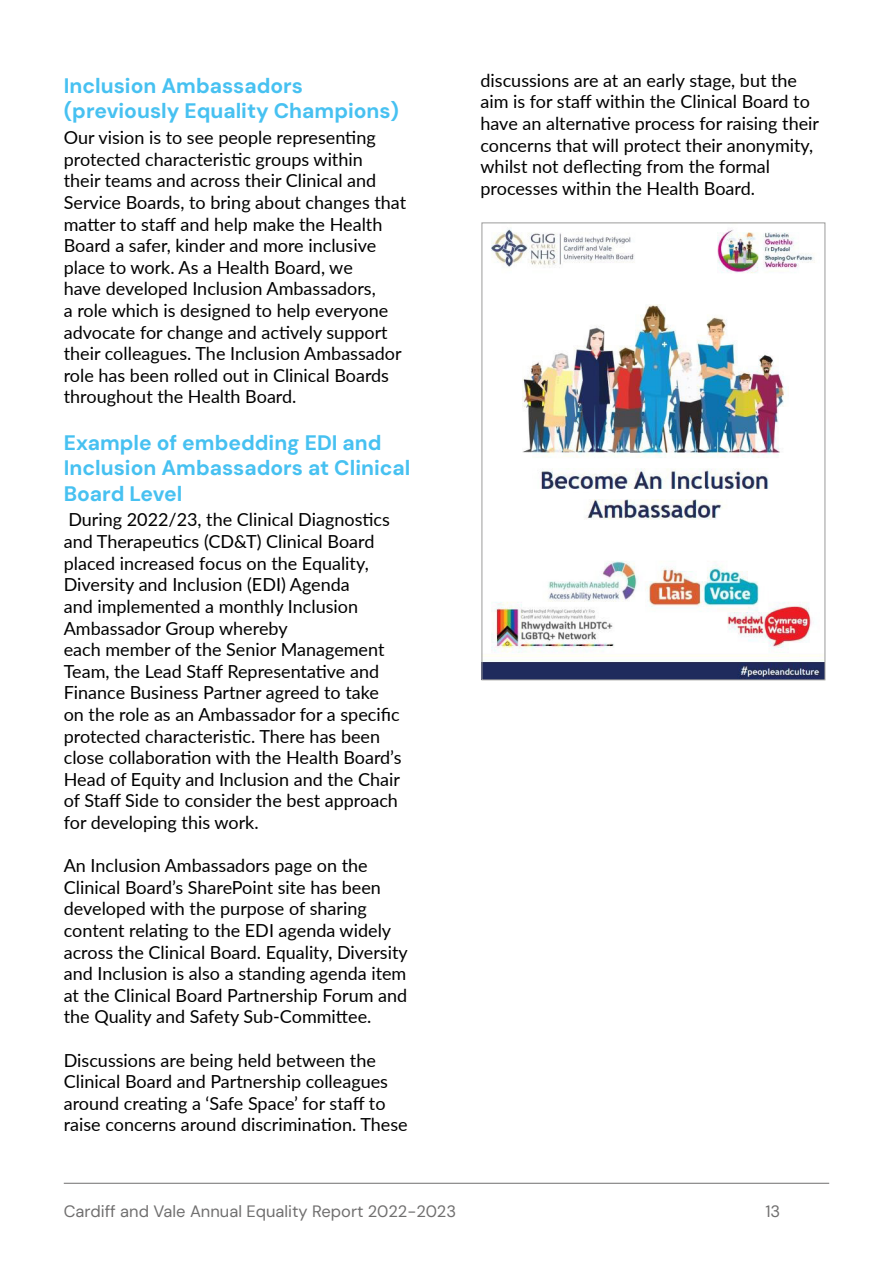
<style>
.page{position:relative;width:893px;height:1263px;background:#fff}
.page>*{position:absolute;margin:0;border:0;box-sizing:border-box;transform-origin:0 0}
.t1{font:700 21px/25.2px "DM Sans";color:#47c1f1}
.t2{font:18px/21.6px "Lato";color:#000}
.t3{font:16.5px "DM Sans";color:#706f6f}
</style>
<div class="page">
<hr style="left:64px;top:1183px;width:765px;height:1px;background:#706f6f">
<img style="left:484px;top:229px;width:339px;height:449px">
<div style="left:482px;top:222px;width:343px;height:458px;border:1px solid #9b9b9a"></div>
<p class="t1" style="left:64px;top:73px;width:337px">Inclusion Ambassadors (previously Equality Champions)</p>
<p class="t2" style="left:64px;top:126px;width:344px">Our vision is to see people representing protected characteristic groups within<br>their teams and across their Clinical and Service Boards, to bring about changes that matter to staff and help make the Health Board a safer, kinder and more inclusive place to work. As a Health Board, we<br>have developed Inclusion Ambassadors,<br>a role which is designed to help everyone advocate for change and actively support their colleagues. The Inclusion Ambassador role has been rolled out in Clinical Boards throughout the Health Board.</p>
<p class="t1" style="left:64px;top:430px;width:348px">Example of embedding EDI and<br>Inclusion Ambassadors at Clinical<br>Board Level</p>
<p class="t2" style="left:64px;top:508px;width:339px">During 2022/23, the Clinical Diagnostics and Therapeutics (CD&amp;T) Clinical Board placed increased focus on the Equality, Diversity and Inclusion (EDI) Agenda<br>and implemented a monthly Inclusion Ambassador Group whereby<br>each member of the Senior Management Team, the Lead Staff Representative and Finance Business Partner agreed to take on the role as an Ambassador for a specific protected characteristic. There has been close collaboration with the Health Board’s Head of Equity and Inclusion and the Chair of Staff Side to consider the best approach for developing this work.</p>
<p class="t2" style="left:64px;top:854px;width:345px">An Inclusion Ambassadors page on the Clinical Board’s SharePoint site has been developed with the purpose of sharing content relating to the EDI agenda widely across the Clinical Board. Equality, Diversity and Inclusion is also a standing agenda item at the Clinical Board Partnership Forum and the Quality and Safety Sub-Committee.</p>
<p class="t2" style="left:64px;top:1048px;width:345px">Discussions are being held between the Clinical Board and Partnership colleagues around creating a ‘Safe Space’ for staff to raise concerns around discrimination. These</p>
<p class="t2" style="left:480px;top:69px;width:340px">discussions are at an early stage, but the aim is for staff within the Clinical Board to have an alternative process for raising their concerns that will protect their anonymity, whilst not deflecting from the formal processes within the Health Board.</p>
<p class="t3" style="left:64px;top:1201px;width:394px">Cardiff and Vale Annual Equality Report 2022-2023</p>
<p class="t3" style="left:765px;top:1201px;width:16px">13</p>
</div>
